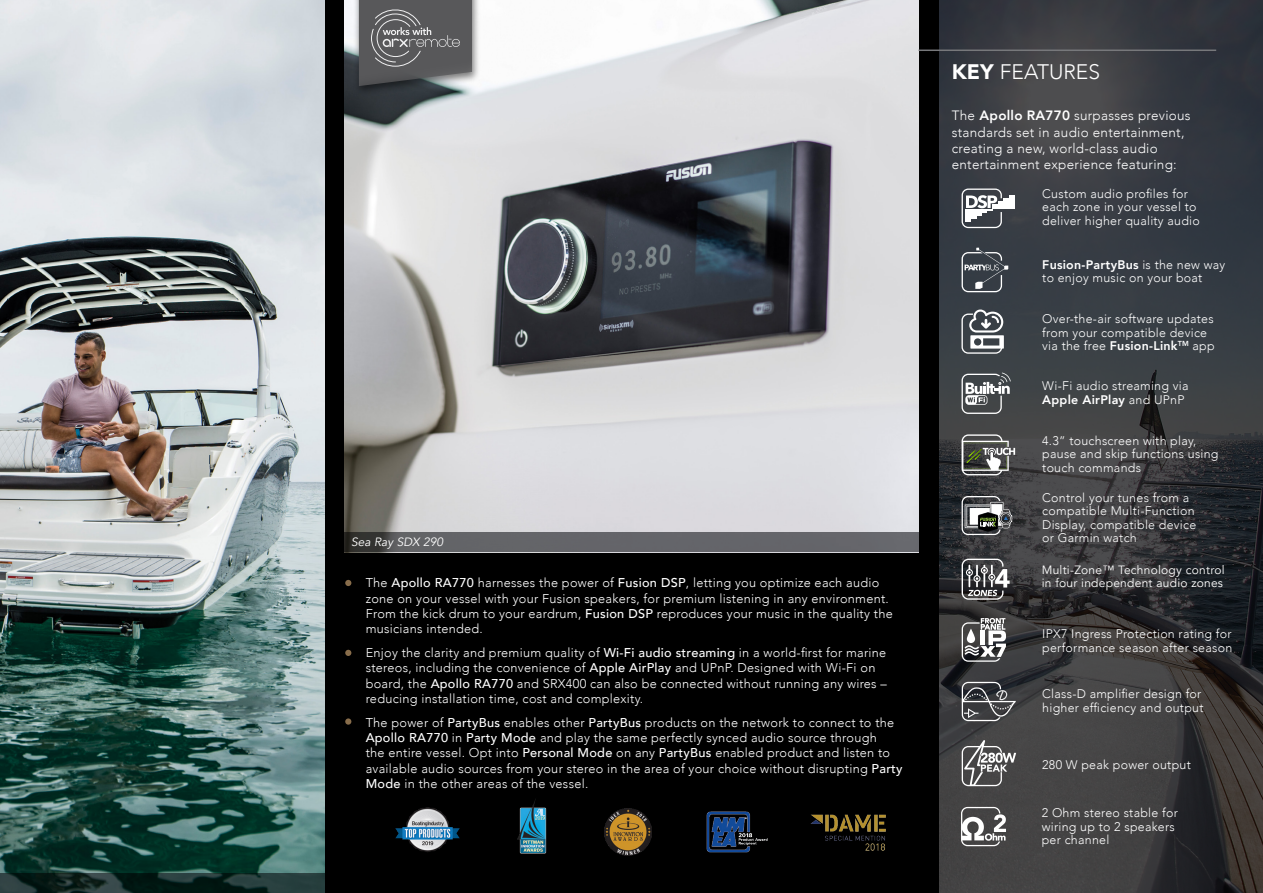
<style>
.page{position:relative;width:1263px;height:893px;background:#fff}
.page>*{position:absolute;margin:0;border:0;box-sizing:border-box;transform-origin:0 0}
.t1{font:300 21px "Avenir";color:#fff}
.t2{font:300 13.5px/16.2px "Avenir";letter-spacing:.02em;color:#fff}
.t3{font:300 12.75px/15.3px "Avenir";letter-spacing:.02em;color:#fff}
.t4{font:300 12.45px/13.5px "Avenir";letter-spacing:.02em;color:#fff}
.t5{font:12px/13.5px "Avenir";letter-spacing:.02em;color:#fff}
.t6{font:italic 12px "Avenir";color:#fff}
.s1{font-weight:500}
.s2{font-weight:900}
.s3{font-weight:800}
</style>
<div class="page">
<div style="left:0;top:0;width:938px;height:893px;background:#000"></div>
<img style="left:344px;top:0;width:575px;height:533px">
<svg style="left:938px;top:0;width:325px;height:893px;background:#38393d"></svg>
<div style="left:1003px;top:198px;width:5px;height:11px;background:#fff"></div>
<div style="left:1009px;top:195px;width:5px;height:14px;background:#fff"></div>
<svg style="left:961px;top:189px;width:42px;height:39px"></svg>
<svg style="left:961px;top:248px;width:47px;height:44px;background:#575c63"></svg>
<svg style="left:961px;top:309px;width:43px;height:45px"></svg>
<svg style="left:961px;top:559px;width:49px;height:41px"></svg>
<img style="left:0;top:0;width:325px;height:873px">
<svg style="left:962px;top:740px;width:54px;height:46px;background:#737373"></svg>
<svg style="left:0;top:873px;width:325px;height:20px;background:#172c29"></svg>
<svg style="left:961px;top:434px;width:54px;height:41px;background:#71726f"></svg>
<svg style="left:962px;top:618px;width:44px;height:44px"></svg>
<svg style="left:962px;top:682px;width:54px;height:39px;background:#5a5b5e"></svg>
<svg style="left:961px;top:807px;width:45px;height:39px"></svg>
<svg style="left:961px;top:373px;width:50px;height:41px"></svg>
<svg style="left:961px;top:496px;width:52px;height:39px"></svg>
<hr style="left:918px;top:50px;width:298px;height:1px;background:#77787b">
<div style="left:353px;top:0;width:128px;height:97px;background:#000;opacity:.51"></div>
<svg style="left:359px;top:0;width:113px;height:86px;background:#646466"></svg>
<svg style="left:344px;top:533px;width:575px;height:19px;background:#606064"></svg>
<img style="left:517px;top:799px;width:30px;height:54px">
<img style="left:810px;top:814px;width:75px;height:37px">
<img style="left:604px;top:808px;width:47px;height:47px">
<img style="left:706px;top:811px;width:62px;height:42px">
<img style="left:395px;top:807px;width:65px;height:45px">
<svg style="left:345px;top:580px;width:6px;height:6px"></svg>
<svg style="left:345px;top:650px;width:6px;height:6px"></svg>
<div style="left:345px;top:718px;width:6px;height:7px;background:#886d4b;border-radius:50%"></div>
<p class="t6" style="left:351px;top:535px;width:93px">Sea Ray SDX 290</p>
<p class="t3" style="left:366px;top:575px;width:529px">The <span class="s1">Apollo RA770</span> harnesses the power of <span class="s1">Fusion DSP</span>, letting you optimize each audio zone on your vessel with your Fusion speakers, for premium listening in any environment.<br>From the kick drum to your eardrum, <span class="s1">Fusion DSP</span> reproduces your music in the quality the musicians intended.</p>
<p class="t3" style="left:366px;top:645px;width:523px">Enjoy the clarity and premium quality of <span class="s1">Wi-Fi audio streaming</span> in a world-first for marine stereos, including the convenience of <span class="s1">Apple AirPlay</span> and UPnP. Designed with Wi-Fi on board, the <span class="s1">Apollo RA770</span> and SRX400 can also be connected without running any wires – reducing installation time, cost and complexity.</p>
<p class="t3" style="left:366px;top:715px;width:538px">The power of <span class="s1">PartyBus</span> enables other <span class="s1">PartyBus</span> products on the network to connect to the <span class="s1">Apollo RA770</span> in <span class="s1">Party Mode</span> and play the same perfectly synced audio source through<br>the entire vessel. Opt into <span class="s1">Personal Mode</span> on any <span class="s1">PartyBus</span> enabled product and listen to available audio sources from your stereo in the area of your choice without disrupting <span class="s1">Party Mode</span> in the other areas of the vessel.</p>
<h1 class="t1" style="left:952px;top:60px;width:150px"><span class="s2">KEY</span> FEATURES</h1>
<p class="t2" style="left:952px;top:108px;width:240px">The <span class="s3">Apollo RA770</span> surpasses previous standards set in audio entertainment, creating a new, world-class audio entertainment experience featuring:</p>
<p class="t4" style="left:1042px;top:187px;width:159px">Custom audio profiles for each zone in your vessel to deliver higher quality audio</p>
<p class="t4" style="left:1042px;top:258px;width:184px"><span class="s3">Fusion-PartyBus</span> is the new way to enjoy music on your boat</p>
<p class="t4" style="left:1042px;top:312px;width:174px">Over-the-air software updates from your compatible device via the free <span class="s3">Fusion-Link</span><sup>TM</sup> app</p>
<p class="t4" style="left:1042px;top:379px;width:148px">Wi-Fi audio streaming via<br><span class="s3">Apple AirPlay</span> and UPnP</p>
<p class="t4" style="left:1042px;top:434px;width:178px">4.3” touchscreen with play, pause and skip functions using touch commands</p>
<p class="t4" style="left:1042px;top:490px;width:156px">Control your tunes from a compatible Multi-Function<br>Display, compatible device or Garmin watch</p>
<p class="t5" style="left:1042px;top:563px;width:184px">Multi-Zone™ Technology control in four independent audio zones</p>
<p class="t4" style="left:1042px;top:627px;width:191px">IPX7 Ingress Protection rating for performance season after season</p>
<p class="t4" style="left:1042px;top:687px;width:163px">Class-D amplifier design for higher efficiency and output</p>
<p class="t4" style="left:1042px;top:758px;width:150px">280 W peak power output</p>
<p class="t4" style="left:1042px;top:806px;width:138px">2 Ohm stereo stable for wiring up to 2 speakers per channel</p>
</div>
